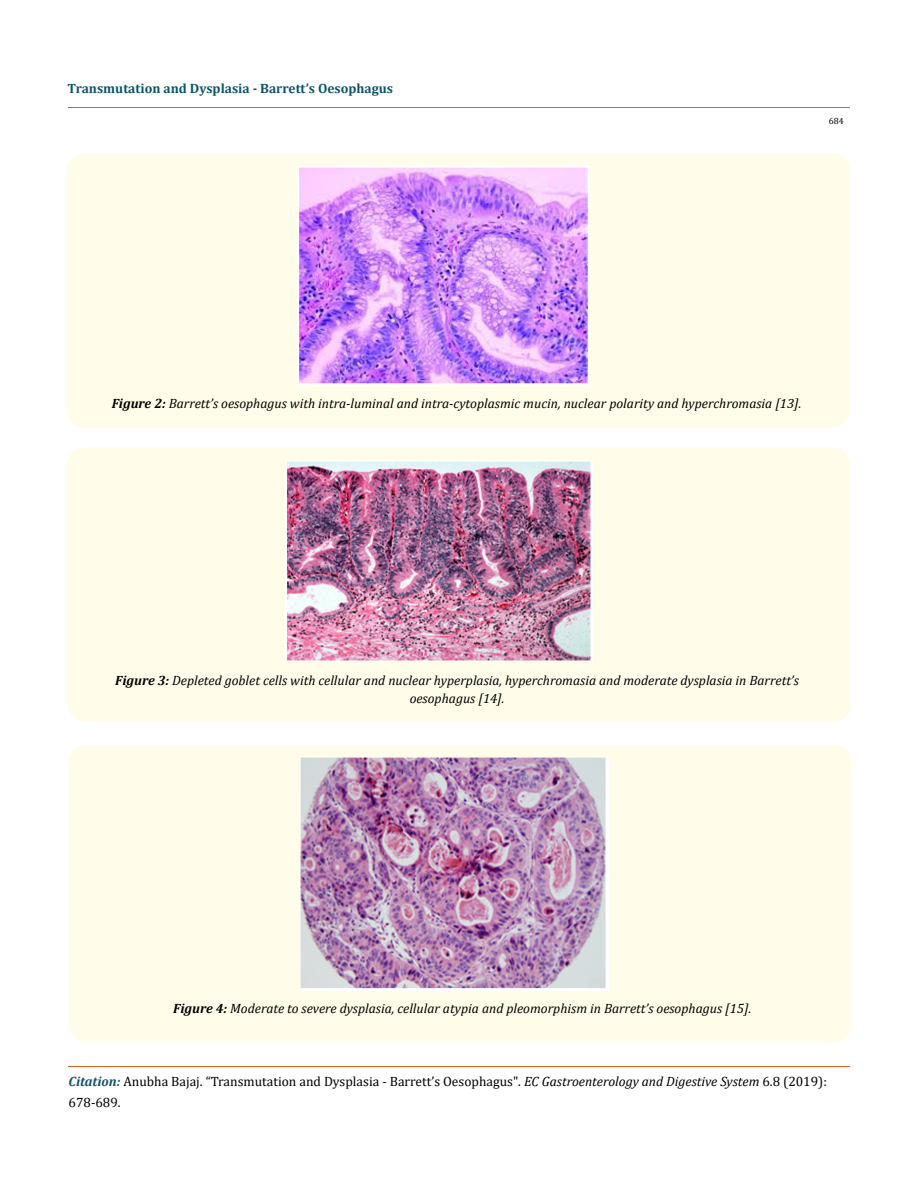
<style>
.page{position:relative;width:917px;height:1188px;background:#fff}
.page>*{position:absolute;margin:0;border:0;box-sizing:border-box;transform-origin:0 0}
.t1{font:italic 13.5px/18px "Cambria";color:#000;text-align:center}
.t2{font:13.5px/21px "Cambria";color:#000}
.t3{font:700 13.5px "Cambria";color:#0e546a}
.t4{font:9px "Cambria";color:#000}
.s1{font-weight:700}
.s2{font-weight:700;font-style:italic;color:#0e546a}
.s3{font-style:italic}
</style>
<div class="page">
<hr style="left:68px;top:108px;width:781px;height:1px;background:#e05d1a">
<hr style="left:68px;top:1066px;width:781px;height:1px;background:#e05d1a">
<div style="left:67px;top:153px;width:783px;height:275px;background:#fffde9;border-radius:18px"></div>
<img style="left:297px;top:166px;width:292px;height:219px">
<div style="left:67px;top:447px;width:783px;height:275px;background:#fffde9;border-radius:18px"></div>
<img style="left:285px;top:461px;width:307px;height:201px">
<div style="left:69px;top:745px;width:782px;height:297px;background:#fffde9;border-radius:18px"></div>
<img style="left:300px;top:757px;width:308px;height:233px">
<p class="t3" style="left:68px;top:78px;width:327px">Transmutation and Dysplasia - Barrett’s Oesophagus</p>
<p class="t4" style="left:828px;top:116px;width:16px">684</p>
<p class="t1" style="left:112px;top:394px;width:691px"><span class="s1">Figure 2:</span> Barrett’s oesophagus with intra-luminal and intra-cytoplasmic mucin, nuclear polarity and hyperchromasia [13].</p>
<p class="t1" style="left:115px;top:671px;width:685px"><span class="s1">Figure 3:</span> Depleted goblet cells with cellular and nuclear hyperplasia, hyperchromasia and moderate dysplasia in Barrett’s oesophagus [14].</p>
<p class="t1" style="left:173px;top:999px;width:579px"><span class="s1">Figure 4:</span> Moderate to severe dysplasia, cellular atypia and pleomorphism in Barrett’s oesophagus [15].</p>
<p class="t2" style="left:69px;top:1071px;width:760px"><span class="s2">Citation:</span> Anubha Bajaj. “Transmutation and Dysplasia - Barrett’s Oesophagus". <span class="s3">EC Gastroenterology and Digestive System</span> 6.8 (2019):<br>678-689.</p>
</div>
